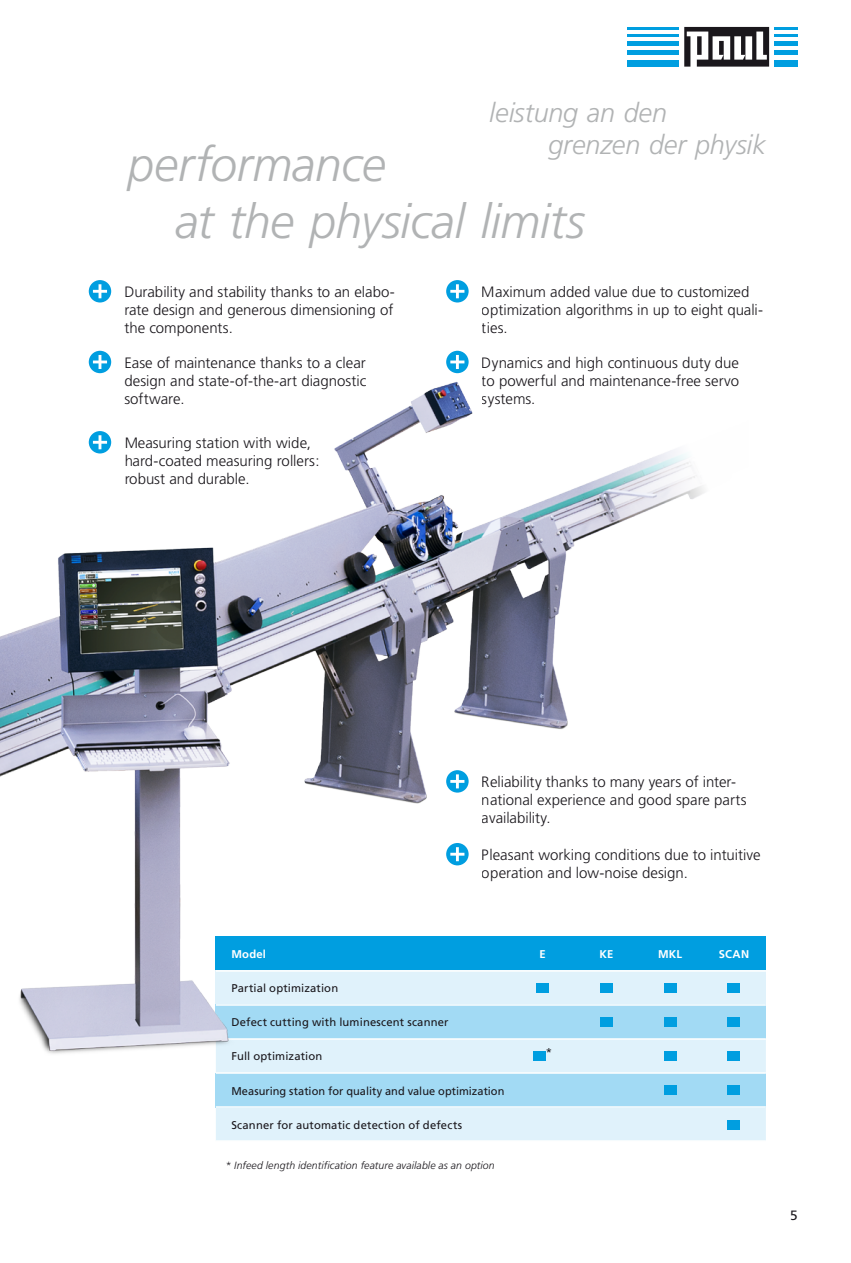
<style>
.page{position:relative;width:851px;height:1263px;background:#fff}
.page>*{position:absolute;margin:0;border:0;box-sizing:border-box;transform-origin:0 0}
.t1{font:italic 300 48px/57.6px "Frutiger";letter-spacing:-.01em;color:#b1b3b4}
.t2{font:italic 300 27px/32.4px "Frutiger";letter-spacing:-.005em;color:#b1b3b4}
.t3{font:300 15px/18px "Frutiger";letter-spacing:-.005em;color:#1a171c}
.t4{font:13.5px "Frutiger";color:#1a171c}
.t5{font:11.25px "Frutiger";letter-spacing:.01em;color:#1a171c}
.t6{font:700 11.25px "Frutiger";letter-spacing:.02em;color:#fff}
.t7{font:italic 300 10.5px "Frutiger";letter-spacing:.01em;color:#1a171c}
</style>
<div class="page">
<img style="left:0;top:382px;width:766px;height:759px">
<div style="left:627px;top:60px;width:52px;height:7px;background:#009ee0"></div>
<svg style="left:684px;top:27px;width:85px;height:40px"></svg>
<div style="left:774px;top:60px;width:23px;height:7px;background:#009ee0"></div>
<div style="left:627px;top:50px;width:52px;height:5px;background:#009ee0"></div>
<div style="left:774px;top:50px;width:23px;height:5px;background:#009ee0"></div>
<hr style="left:627px;top:41px;width:52px;height:4px;background:#009ee0">
<hr style="left:774px;top:41px;width:23px;height:4px;background:#009ee0">
<hr style="left:627px;top:34px;width:52px;height:2px;background:#009ee0">
<hr style="left:774px;top:34px;width:23px;height:2px;background:#009ee0">
<hr style="left:627px;top:27px;width:52px;height:2px;background:#009ee0">
<hr style="left:774px;top:27px;width:23px;height:2px;background:#009ee0">
<svg style="left:444px;top:278px;width:26px;height:26px"></svg>
<div style="left:442px;top:276px;width:30px;height:30px;border:4px solid #fff;border-radius:50%"></div>
<svg style="left:450px;top:284px;width:14px;height:14px"></svg>
<svg style="left:444px;top:349px;width:26px;height:26px"></svg>
<div style="left:442px;top:347px;width:30px;height:30px;border:4px solid #fff;border-radius:50%"></div>
<svg style="left:450px;top:355px;width:14px;height:14px"></svg>
<svg style="left:87px;top:278px;width:26px;height:26px"></svg>
<div style="left:85px;top:276px;width:30px;height:30px;border:4px solid #fff;border-radius:50%"></div>
<svg style="left:93px;top:284px;width:14px;height:14px"></svg>
<svg style="left:87px;top:349px;width:26px;height:26px"></svg>
<div style="left:85px;top:347px;width:30px;height:30px;border:4px solid #fff;border-radius:50%"></div>
<svg style="left:93px;top:355px;width:14px;height:14px"></svg>
<svg style="left:444px;top:768px;width:26px;height:26px"></svg>
<div style="left:442px;top:766px;width:30px;height:30px;border:4px solid #fff;border-radius:50%"></div>
<svg style="left:450px;top:774px;width:14px;height:14px"></svg>
<svg style="left:444px;top:841px;width:26px;height:26px"></svg>
<div style="left:442px;top:839px;width:30px;height:30px;border:4px solid #fff;border-radius:50%"></div>
<svg style="left:450px;top:847px;width:14px;height:14px"></svg>
<svg style="left:87px;top:429px;width:26px;height:26px"></svg>
<div style="left:85px;top:427px;width:30px;height:30px;border:4px solid #fff;border-radius:50%"></div>
<svg style="left:93px;top:435px;width:14px;height:14px"></svg>
<div style="left:536px;top:983px;width:12px;height:10px;background:#009ee0"></div>
<div style="left:600px;top:983px;width:12px;height:10px;background:#009ee0"></div>
<div style="left:663px;top:983px;width:13px;height:10px;background:#009ee0"></div>
<div style="left:727px;top:983px;width:13px;height:10px;background:#009ee0"></div>
<div style="left:600px;top:1017px;width:12px;height:10px;background:#009ee0"></div>
<div style="left:663px;top:1017px;width:13px;height:10px;background:#009ee0"></div>
<div style="left:727px;top:1017px;width:13px;height:10px;background:#009ee0"></div>
<div style="left:533px;top:1051px;width:12px;height:10px;background:#009ee0"></div>
<div style="left:663px;top:1051px;width:13px;height:10px;background:#009ee0"></div>
<div style="left:727px;top:1051px;width:13px;height:10px;background:#009ee0"></div>
<div style="left:663px;top:1085px;width:13px;height:10px;background:#009ee0"></div>
<div style="left:727px;top:1085px;width:13px;height:10px;background:#009ee0"></div>
<div style="left:727px;top:1120px;width:13px;height:9px;background:#009ee0"></div>
<h2 class="t2" style="left:548px;top:96px;width:219px;text-indent:-59px">leistung an den grenzen der physik</h2>
<h1 class="t1" style="left:175px;top:136px;width:411px;text-indent:-47px">performance<br>at the physical limits</h1>
<p class="t3" style="left:124px;top:283px;width:272px;text-align:justify">Durability and stability thanks to an elabo&shy;rate design and generous dimensioning of the components.</p>
<p class="t3" style="left:124px;top:354px;width:243px;text-align:justify">Ease of maintenance thanks to a clear design and state-of-the-art diagnostic software.</p>
<p class="t3" style="left:124px;top:434px;width:197px">Measuring station with wide, hard-coated measuring rollers: robust and durable.</p>
<p class="t3" style="left:481px;top:283px;width:283px">Maximum added value due to customized optimization algorithms in up to eight quali&shy;ties.</p>
<p class="t3" style="left:481px;top:354px;width:259px;text-align:justify">Dynamics and high continuous duty due to powerful and maintenance-free servo systems.</p>
<p class="t3" style="left:481px;top:773px;width:266px">Reliability thanks to many years of inter&shy;national experience and good spare parts availability.</p>
<p class="t3" style="left:481px;top:846px;width:280px">Pleasant working conditions due to intuitive operation and low-noise design.</p>
<p class="t6" style="left:231px;top:948px;width:36px">Model</p>
<p class="t6" style="left:539px;top:948px;width:8px">E</p>
<p class="t6" style="left:599px;top:948px;width:15px">KE</p>
<p class="t6" style="left:658px;top:948px;width:26px">MKL</p>
<p class="t6" style="left:718px;top:948px;width:32px">SCAN</p>
<p class="t5" style="left:231px;top:982px;width:108px">Partial optimization</p>
<p class="t5" style="left:231px;top:1016px;width:219px">Defect cutting with luminescent scanner</p>
<p class="t5" style="left:231px;top:1050px;width:92px">Full optimization</p>
<p class="t5" style="left:545px;top:1046px;width:8px">*</p>
<p class="t5" style="left:231px;top:1084px;width:274px">Measuring station for quality and value optimization</p>
<p class="t5" style="left:231px;top:1118px;width:232px">Scanner for automatic detection of defects</p>
<p class="t7" style="left:225px;top:1159px;width:271px">* Infeed length identification feature available as an option</p>
<p class="t4" style="left:790px;top:1208px;width:9px">5</p>
</div>
